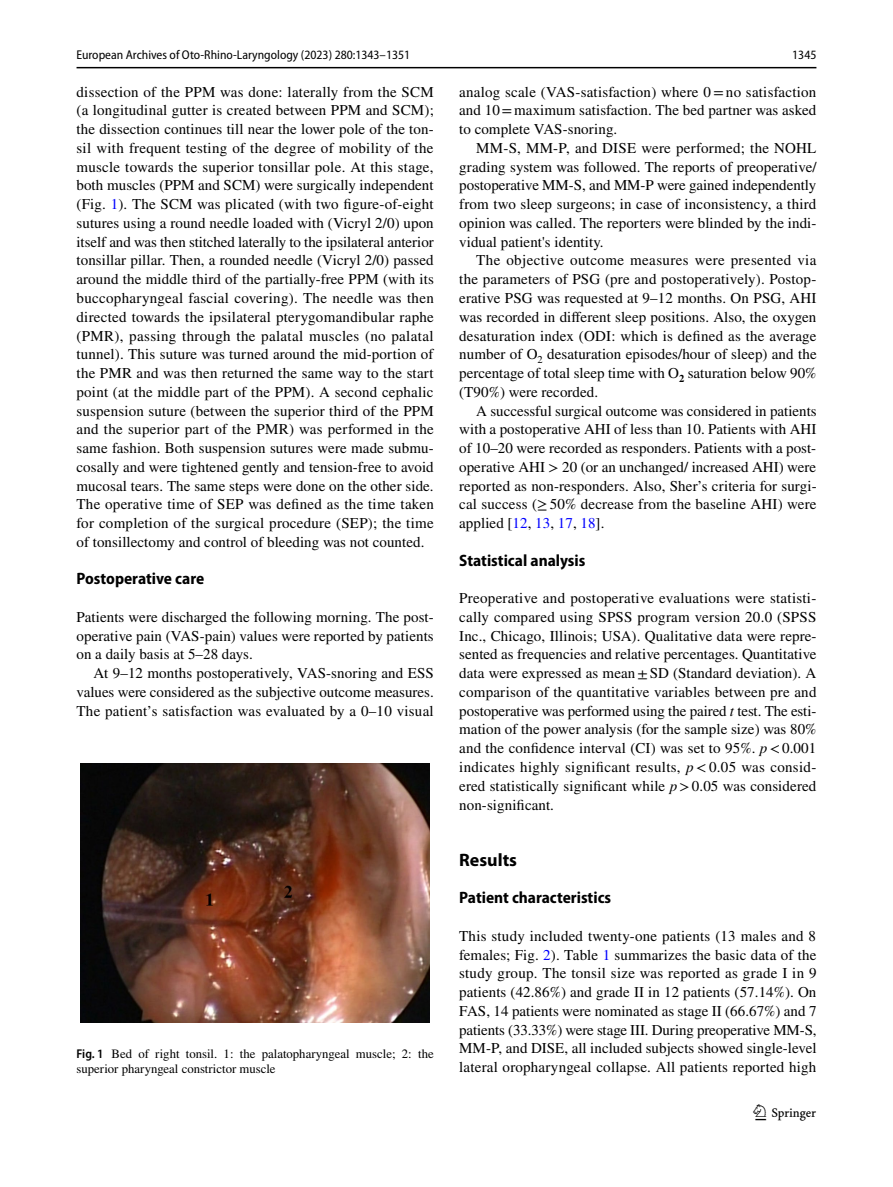
<style>
.page{position:relative;width:893px;height:1187px;background:#fff}
.page>*{position:absolute;margin:0;border:0;box-sizing:border-box;transform-origin:0 0}
.t1{font:22.5px "Springnew Regular 3";color:#000}
.t2{font:700 18px "Myriad Pro";color:#000}
.t3{font:700 semi-condensed 16.5px "Myriad Pro";color:#000}
.t4{font:15px/18.8px "STIX";letter-spacing:.005em;color:#000;text-align:justify}
.t5{font:12.75px/15px "STIX";color:#000}
.t6{font:semi-condensed 12.75px "Myriad Pro";color:#000}
.s1{color:#00f}
.s2{font-family:"Myriad Pro";font-weight:600;font-stretch:semi-condensed}
.s3{font-style:italic}
</style>
<div class="page">
<hr style="left:77px;top:67px;width:739px;height:1px;background:#000">
<img style="left:81px;top:763px;width:348px;height:259px">
<p class="t6" style="left:77px;top:48px;width:335px">European Archives of Oto-Rhino-Laryngology (2023) 280:1343–1351</p>
<p class="t6" style="left:792px;top:48px;width:26px">1345</p>
<p class="t4" style="left:77px;top:83px;width:359px">dissection of the PPM was done: laterally from the SCM (a longitudinal gutter is created between PPM and SCM); the dissection continues till near the lower pole of the ton&shy;sil with frequent testing of the degree of mobility of the muscle towards the superior tonsillar pole. At this stage, both muscles (PPM and SCM) were surgically independent (Fig. <span class="s1">1</span>). The SCM was plicated (with two figure-of-eight sutures using a round needle loaded with (Vicryl 2/0) upon itself and was then stitched laterally to the ipsilateral anterior tonsillar pillar. Then, a rounded needle (Vicryl 2/0) passed around the middle third of the partially-free PPM (with its buccopharyngeal fascial covering). The needle was then directed towards the ipsilateral pterygomandibular raphe (PMR), passing through the palatal muscles (no palatal tunnel). This suture was turned around the mid-portion of the PMR and was then returned the same way to the start point (at the middle part of the PPM). A second cephalic suspension suture (between the superior third of the PPM and the superior part of the PMR) was performed in the same fashion. Both suspension sutures were made submu&shy;cosally and were tightened gently and tension-free to avoid mucosal tears. The same steps were done on the other side.<br>The operative time of SEP was defined as the time taken for completion of the surgical procedure (SEP); the time of tonsillectomy and control of bleeding was not counted.</p>
<p class="t3" style="left:77px;top:569px;width:129px">Postoperative care</p>
<p class="t4" style="left:77px;top:608px;width:359px">Patients were discharged the following morning. The post&shy;operative pain (VAS-pain) values were reported by patients on a daily basis at 5–28 days.</p>
<p class="t4" style="left:77px;top:664px;width:359px;text-indent:17px">At 9–12 months postoperatively, VAS-snoring and ESS values were considered as the subjective outcome measures.<br>The patient’s satisfaction was evaluated by a 0–10 visual</p>
<p class="t5" style="left:77px;top:1046px;width:359px"><span class="s2">Fig. 1</span> Bed of right tonsil. 1: the palatopharyngeal muscle; 2: the superior pharyngeal constrictor muscle</p>
<p class="t4" style="left:459px;top:83px;width:359px">analog scale (VAS-satisfaction) where 0=no satisfaction and 10=maximum satisfaction. The bed partner was asked to complete VAS-snoring.</p>
<p class="t4" style="left:459px;top:139px;width:359px;text-indent:17px">MM-S, MM-P, and DISE were performed; the NOHL grading system was followed. The reports of preoperative/ postoperative MM-S, and MM-P were gained independently from two sleep surgeons; in case of inconsistency, a third opinion was called. The reporters were blinded by the indi&shy;vidual patient's identity.</p>
<p class="t4" style="left:459px;top:252px;width:359px;text-indent:17px">The objective outcome measures were presented via the parameters of PSG (pre and postoperatively). Postop&shy;erative PSG was requested at 9–12 months. On PSG, AHI was recorded in different sleep positions. Also, the oxygen desaturation index (ODI: which is defined as the average number of O<sub>2</sub> desaturation episodes/hour of sleep) and the percentage of total sleep time with O<sub>2</sub> saturation below 90% (T90%) were recorded.</p>
<p class="t4" style="left:459px;top:402px;width:359px;text-indent:17px">A successful surgical outcome was considered in patients with a postoperative AHI of less than 10. Patients with AHI of 10–20 were recorded as responders. Patients with a post&shy;operative AHI &gt; 20 (or an unchanged/ increased AHI) were reported as non-responders. Also, Sher’s criteria for surgi&shy;cal success (≥50% decrease from the baseline AHI) were applied [<span class="s1">12</span>, <span class="s1">13</span>, <span class="s1">17</span>, <span class="s1">18</span>].</p>
<p class="t3" style="left:459px;top:551px;width:128px">Statistical analysis</p>
<p class="t4" style="left:459px;top:589px;width:359px">Preoperative and postoperative evaluations were statisti&shy;cally compared using SPSS program version 20.0 (SPSS Inc., Chicago, Illinois; USA). Qualitative data were repre&shy;sented as frequencies and relative percentages. Quantitative data were expressed as mean±SD (Standard deviation). A comparison of the quantitative variables between pre and postoperative was performed using the paired <span class="s3">t</span> test. The esti&shy;mation of the power analysis (for the sample size) was 80% and the confidence interval (CI) was set to 95%. <span class="s3">p</span>&lt;0.001 indicates highly significant results, <span class="s3">p</span> &lt;0.05 was consid&shy;ered statistically significant while <span class="s3">p</span>&gt;0.05 was considered non-significant.</p>
<p class="t2" style="left:459px;top:848px;width:59px">Results</p>
<p class="t3" style="left:459px;top:888px;width:153px">Patient characteristics</p>
<p class="t4" style="left:459px;top:927px;width:359px">This study included twenty-one patients (13 males and 8 females; Fig. <span class="s1">2</span>). Table <span class="s1">1</span> summarizes the basic data of the study group. The tonsil size was reported as grade I in 9 patients (42.86%) and grade II in 12 patients (57.14%). On FAS, 14 patients were nominated as stage II (66.67%) and 7 patients (33.33%) were stage III. During preoperative MM-S, MM-P, and DISE, all included subjects showed single-level lateral oropharyngeal collapse. All patients reported high</p>
<h1 class="t1" style="left:755px;top:1104px;width:62px">1 3</h1>
</div>
